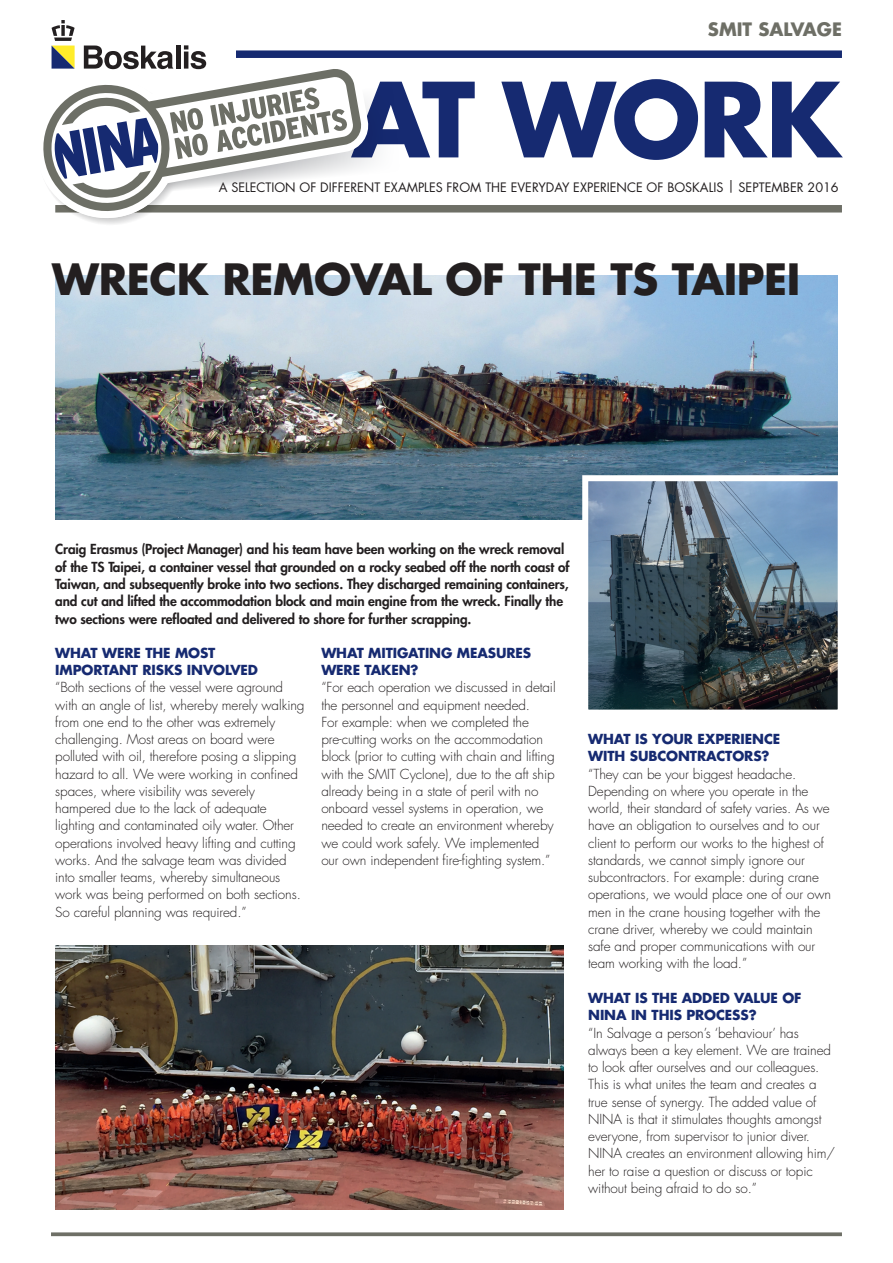
<style>
.page{position:relative;width:893px;height:1263px;background:#fff}
.page>*{position:absolute;margin:0;border:0;box-sizing:border-box;transform-origin:0 0}
.t1{font:700 100.5px "Futura Std";letter-spacing:-.03em;color:#162a71}
.t2{font:700 42px "Futura Std";letter-spacing:-.01em;color:#231f20}
.t3{font:700 18px "Futura Std";color:#6e6f66}
.t4{font:300 13.5px/17.2px "Futura Std";letter-spacing:-.01em;color:#231f20}
.t5{font:800 13.5px/17.2px "Futura Std";letter-spacing:-.01em;color:#231f20}
.t6{font:700 13.5px/17.2px "Futura Std";letter-spacing:-.01em;color:#162a71}
.t7{font:12.6px "Futura Std";color:#231f20}
</style>
<div class="page">
<img style="left:55px;top:276px;width:783px;height:244px">
<img style="left:55px;top:945px;width:508px;height:265px">
<img style="left:579px;top:472px;width:259px;height:238px">
<div style="left:236px;top:50px;width:606px;height:8px;background:#162a71"></div>
<div style="left:55px;top:205px;width:787px;height:7px;background:#6e6f66"></div>
<svg style="left:51px;top:67px;width:312px;height:146px"></svg>
<svg style="left:43px;top:77px;width:305px;height:147px"></svg>
<svg style="left:84px;top:46px;width:89px;height:23px"></svg>
<hr style="left:176px;top:46px;width:4px;height:23px;background:#231f20">
<svg style="left:184px;top:45px;width:22px;height:24px"></svg>
<svg style="left:52px;top:20px;width:23px;height:49px"></svg>
<svg style="left:51px;top:1232px;width:791px;height:4px;fill:#6e6f66"></svg>
<h3 class="t3" style="left:708px;top:17px;width:135px">SMIT SALVAGE</h3>
<h1 class="t1" style="left:351px;top:53px;width:492px">AT WORK</h1>
<p class="t7" style="left:219px;top:179px;width:621px">A SELECTION OF DIFFERENT EXAMPLES FROM THE EVERYDAY EXPERIENCE OF BOSKALIS | SEPTEMBER 2016</p>
<h2 class="t2" style="left:52px;top:252px;width:750px">WRECK REMOVAL OF THE TS TAIPEI</h2>
<p class="t5" style="left:55px;top:541px;width:516px">Craig Erasmus (Project Manager) and his team have been working on the wreck removal of the TS Taipei, a container vessel that grounded on a rocky seabed off the north coast of Taiwan, and subsequently broke into two sections. They discharged remaining containers, and cut and lifted the accommodation block and main engine from the wreck. Finally the two sections were refloated and delivered to shore for further scrapping.</p>
<p class="t6" style="left:55px;top:644px;width:204px">WHAT WERE THE MOST<br>IMPORTANT RISKS INVOLVED</p>
<p class="t4" style="left:55px;top:679px;width:251px">“Both sections of the vessel were aground with an angle of list, whereby merely walking from one end to the other was extremely challenging. Most areas on board were polluted with oil, therefore posing a slipping hazard to all. We were working in confined spaces, where visibility was severely hampered due to the lack of adequate lighting and contaminated oily water. Other operations involved heavy lifting and cutting works. And the salvage team was divided into smaller teams, whereby simultaneous work was being performed on both sections.<br>So careful planning was required.”</p>
<p class="t6" style="left:321px;top:644px;width:211px">WHAT MITIGATING MEASURES<br>WERE TAKEN?</p>
<p class="t4" style="left:321px;top:679px;width:236px">“For each operation we discussed in detail the personnel and equipment needed.<br>For example: when we completed the pre-cutting works on the accommodation block (prior to cutting with chain and lifting with the SMIT Cyclone), due to the aft ship already being in a state of peril with no onboard vessel systems in operation, we needed to create an environment whereby we could work safely. We implemented our own independent fire-fighting system.”</p>
<p class="t6" style="left:588px;top:730px;width:193px">WHAT IS YOUR EXPERIENCE<br>WITH SUBCONTRACTORS?</p>
<p class="t4" style="left:588px;top:765px;width:244px">“They can be your biggest headache.<br>Depending on where you operate in the world, their standard of safety varies. As we have an obligation to ourselves and to our client to perform our works to the highest of standards, we cannot simply ignore our subcontractors. For example: during crane operations, we would place one of our own men in the crane housing together with the crane driver, whereby we could maintain safe and proper communications with our team working with the load.”</p>
<p class="t6" style="left:588px;top:989px;width:215px">WHAT IS THE ADDED VALUE OF<br>NINA IN THIS PROCESS?</p>
<p class="t4" style="left:588px;top:1024px;width:248px">“In Salvage a person’s ‘behaviour’ has always been a key element. We are trained to look after ourselves and our colleagues.<br>This is what unites the team and creates a true sense of synergy. The added value of NINA is that it stimulates thoughts amongst everyone, from supervisor to junior diver.<br>NINA creates an environment allowing him/ her to raise a question or discuss or topic without being afraid to do so.”</p>
</div>
